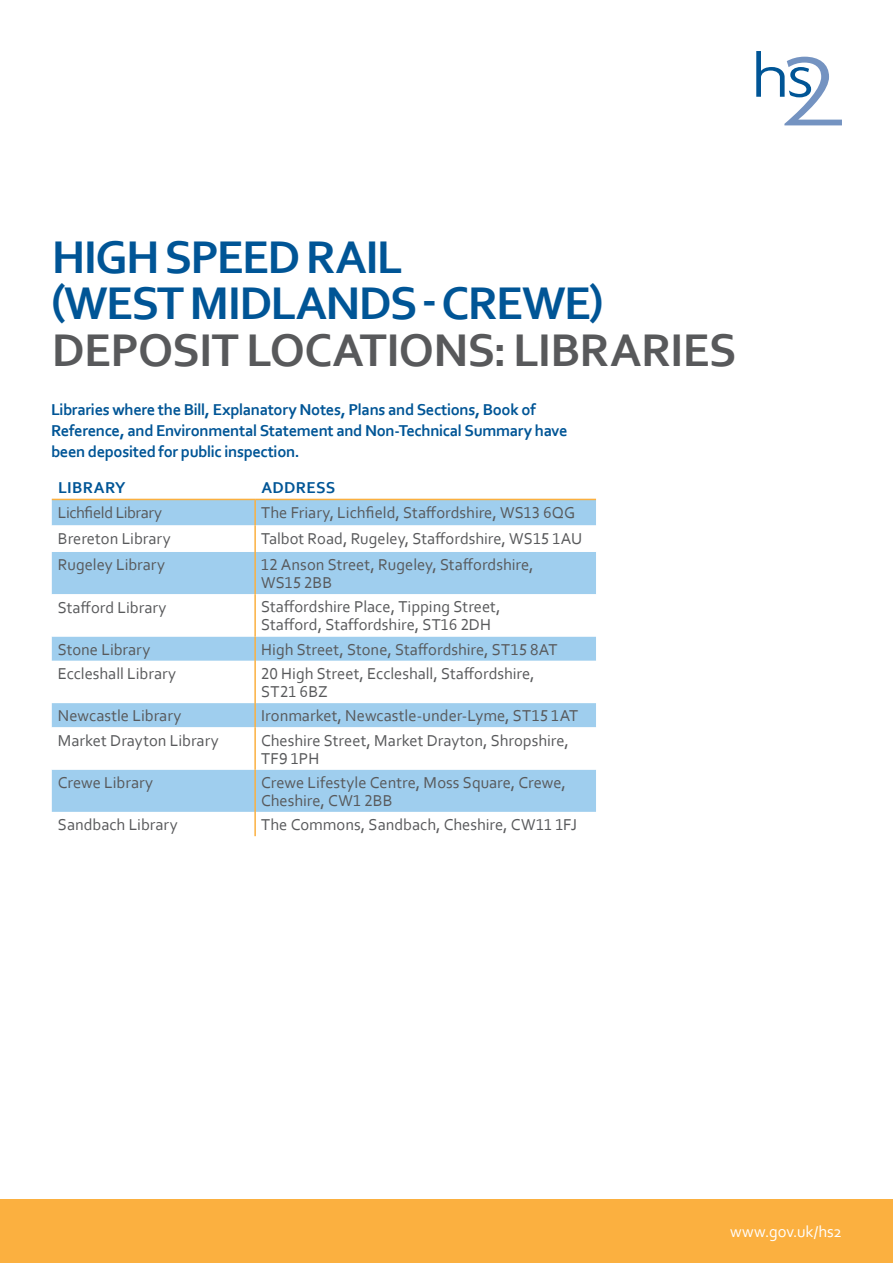
<style>
.page{position:relative;width:893px;height:1263px;background:#fff}
.page>*{position:absolute;margin:0;border:0;box-sizing:border-box;transform-origin:0 0}
.Headline{font:700 48px/46.5px "Corbel";letter-spacing:-.02em;color:#58595b}
.Headline-2{font:700 48px "Corbel";letter-spacing:-.035em;color:#005596}
.CTA_Body_Copy{font:16.5px/18px "Corbel";color:#58595b}
.Introductory_Copy{font:700 16.5px/21px "Corbel";letter-spacing:-.02em;color:#005596}
.CTA_Body_Copy-2{font:16.5px "Corbel";letter-spacing:-.025em;color:#58595b}
.t1{font:16.5px "Corbel";letter-spacing:-.01em;color:#fff}
.CTA_Body_Copy-3{font:700 16.5px "Corbel";letter-spacing:.015em;color:#005596}
.s1{color:#005596}
</style>
<div class="page">
<svg style="left:756px;top:51px;width:86px;height:74px"></svg>
<div style="left:0;top:1199px;width:893px;height:64px;background:#fbb040"></div>
<div style="left:52px;top:500px;width:544px;height:25px;background:#9fceee"></div>
<svg style="left:52px;top:525px;width:544px;height:287px"></svg>
<hr style="left:52px;top:499px;width:203px;height:1px;background:#fbb040">
<hr style="left:255px;top:499px;width:341px;height:1px;background:#fbb040">
<hr style="left:254px;top:500px;width:2px;height:25px;background:#fbb040">
<hr style="left:254px;top:525px;width:2px;height:27px;background:#fbb040">
<hr style="left:254px;top:552px;width:2px;height:42px;background:#fbb040">
<hr style="left:254px;top:594px;width:2px;height:42px;background:#fbb040">
<hr style="left:254px;top:636px;width:2px;height:25px;background:#fbb040">
<hr style="left:254px;top:661px;width:2px;height:42px;background:#fbb040">
<hr style="left:254px;top:703px;width:2px;height:24px;background:#fbb040">
<hr style="left:254px;top:727px;width:2px;height:43px;background:#fbb040">
<hr style="left:254px;top:770px;width:2px;height:42px;background:#fbb040">
<hr style="left:254px;top:812px;width:2px;height:24px;background:#fbb040">
<p class="Headline-2" style="left:52px;top:227px;width:352px">HIGH SPEED RAIL</p>
<p class="Headline" style="left:51px;top:279px;width:687px"><span class="s1">(WEST MIDLANDS - CREWE)<br></span>DEPOSIT LOCATIONS: LIBRARIES</p>
<p class="Introductory_Copy" style="left:51px;top:398px;width:518px">Libraries where the Bill, Explanatory Notes, Plans and Sections, Book of<br>Reference, and Environmental Statement and Non-Technical Summary have been deposited for public inspection.</p>
<p class="CTA_Body_Copy-3" style="left:58px;top:478px;width:69px">LIBRARY</p>
<p class="CTA_Body_Copy-3" style="left:261px;top:478px;width:75px">ADDRESS</p>
<p class="CTA_Body_Copy-2" style="left:58px;top:502px;width:106px">Lichfield Library</p>
<p class="CTA_Body_Copy" style="left:261px;top:503px;width:315px">The Friary, Lichfield, Staffordshire, WS13 6QG</p>
<p class="CTA_Body_Copy" style="left:58px;top:529px;width:114px">Brereton Library</p>
<p class="CTA_Body_Copy" style="left:261px;top:529px;width:323px">Talbot Road, Rugeley, Staffordshire, WS15 1AU</p>
<p class="CTA_Body_Copy" style="left:58px;top:555px;width:109px">Rugeley Library</p>
<p class="CTA_Body_Copy" style="left:261px;top:555px;width:274px">12 Anson Street, Rugeley, Staffordshire,<br>WS15 2BB</p>
<p class="CTA_Body_Copy" style="left:58px;top:598px;width:110px">Stafford Library</p>
<p class="CTA_Body_Copy" style="left:261px;top:598px;width:241px">Staffordshire Place, Tipping Street,<br>Stafford, Staffordshire, ST16 2DH</p>
<p class="CTA_Body_Copy" style="left:58px;top:640px;width:94px">Stone Library</p>
<p class="CTA_Body_Copy" style="left:261px;top:640px;width:298px">High Street, Stone, Staffordshire, ST15 8AT</p>
<p class="CTA_Body_Copy" style="left:58px;top:664px;width:120px">Eccleshall Library</p>
<p class="CTA_Body_Copy" style="left:261px;top:664px;width:275px">20 High Street, Eccleshall, Staffordshire,<br>ST21 6BZ</p>
<p class="CTA_Body_Copy" style="left:58px;top:706px;width:125px">Newcastle Library</p>
<p class="CTA_Body_Copy" style="left:261px;top:706px;width:319px">Ironmarket, Newcastle-under-Lyme, ST15 1AT</p>
<p class="CTA_Body_Copy" style="left:58px;top:731px;width:162px">Market Drayton Library</p>
<p class="CTA_Body_Copy" style="left:261px;top:731px;width:309px">Cheshire Street, Market Drayton, Shropshire,<br>TF9 1PH</p>
<p class="CTA_Body_Copy" style="left:58px;top:773px;width:97px">Crewe Library</p>
<p class="CTA_Body_Copy" style="left:261px;top:773px;width:306px">Crewe Lifestyle Centre, Moss Square, Crewe,<br>Cheshire, CW1 2BB</p>
<p class="CTA_Body_Copy" style="left:58px;top:815px;width:121px">Sandbach Library</p>
<p class="CTA_Body_Copy" style="left:261px;top:815px;width:317px">The Commons, Sandbach, Cheshire, CW11 1FJ</p>
<p class="t1" style="left:730px;top:1221px;width:113px">www.gov.uk/hs2</p>
</div>
